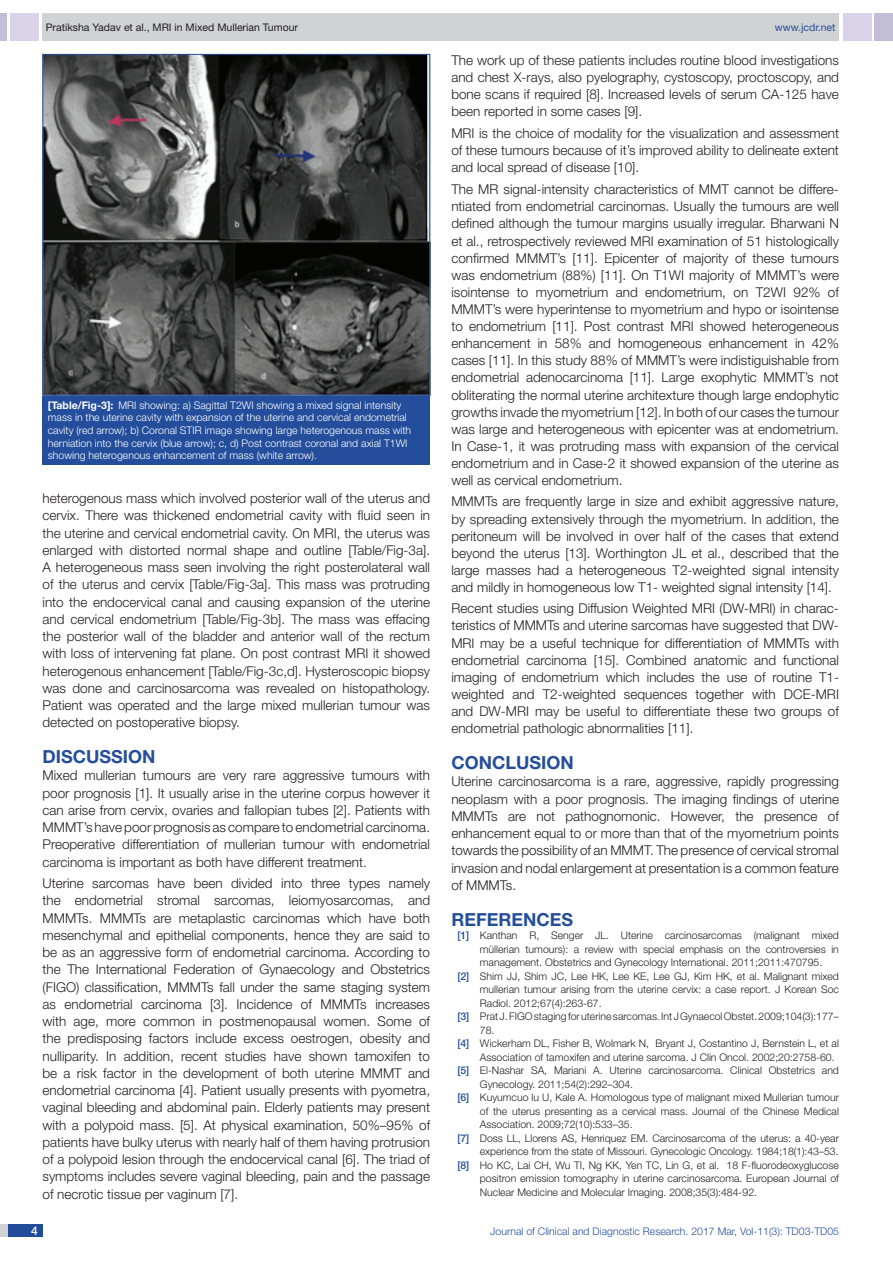
<style>
.page{position:relative;width:893px;height:1263px;background:#fff}
.page>*{position:absolute;margin:0;border:0;box-sizing:border-box;transform-origin:0 0}
.Heading{font:700 18px "Helvetica Neue";color:#244e9b}
.Body_text{font:300 13.5px/17.2px "Helvetica Neue";color:#231f20;text-align:justify}
.t1{font:500 12px "Helvetica Neue";color:#fff}
.t2{font:300 10.5px "Helvetica Neue";color:#231f20}
.TABLE_FIG{font:300 10.5px/12.6px "Helvetica Neue";color:#fff}
.t3{font:300 10.5px "Helvetica Neue";color:#244e9b}
.t4{font:10.5px "Helvetica Neue";color:#231f20}
.t5{font:10.5px "Helvetica Neue";color:#244e9b}
.s1{font-weight:700}
.s2{font-weight:500;color:#244e9b}
</style>
<div class="page">
<div style="left:0;top:13px;width:7px;height:28px;background:#c2bed7"></div>
<div style="left:10px;top:13px;width:29px;height:28px;background:#d9d2e8"></div>
<div style="left:43px;top:13px;width:796px;height:28px;background:#d1d2d4"></div>
<div style="left:875px;top:13px;width:18px;height:28px;background:#c2bed7"></div>
<div style="left:843px;top:13px;width:29px;height:28px;background:#d9d2e8"></div>
<div style="left:0;top:1224px;width:43px;height:13px;background:#d1d2d4"></div>
<div style="left:8px;top:1224px;width:35px;height:13px;background:#214c99"></div>
<div style="left:43px;top:395px;width:387px;height:69px;background:#244e9b"></div>
<img style="left:45px;top:56px;width:383px;height:337px">
<div style="left:43px;top:54px;width:387px;height:341px;border:1px solid #244e9b"></div>
<p class="t4" style="left:46px;top:21px;width:254px">Pratiksha Yadav et al., MRI in Mixed Mullerian Tumour</p>
<p class="t5" style="left:775px;top:21px;width:62px">www.jcdr.net</p>
<p class="TABLE_FIG" style="left:48px;top:398px;width:365px"><span class="s1">[TABLE/FIG-3]:</span> MRI showing: a) Sagittal T2WI showing a mixed signal intensity mass in the uterine cavity with expansion of the uterine and cervical endometrial cavity (red arrow); b) Coronal STIR image showing large heterogenous mass with herniation into the cervix (blue arrow); c, d) Post contrast coronal and axial T1WI showing heterogenous enhancement of mass (white arrow).</p>
<p class="Body_text" style="left:43px;top:489px;width:389px">heterogenous mass which involved posterior wall of the uterus and cervix. There was thickened endometrial cavity with fluid seen in the uterine and cervical endometrial cavity. On MRI, the uterus was enlarged with distorted normal shape and outline [Table/Fig-3a].<br>A heterogeneous mass seen involving the right posterolateral wall of the uterus and cervix [Table/Fig-3a]. This mass was protruding into the endocervical canal and causing expansion of the uterine and cervical endometrium [Table/Fig-3b]. The mass was effacing the posterior wall of the bladder and anterior wall of the rectum with loss of intervening fat plane. On post contrast MRI it showed heterogenous enhancement [Table/Fig-3c,d]. Hysteroscopic biopsy was done and carcinosarcoma was revealed on histopathology.<br>Patient was operated and the large mixed mullerian tumour was detected on postoperative biopsy.</p>
<p class="Heading" style="left:43px;top:746px;width:112px">DISCUSSION</p>
<p class="Body_text" style="left:43px;top:767px;width:389px">Mixed mullerian tumours are very rare aggressive tumours with poor prognosis [1]. It usually arise in the uterine corpus however it can arise from cervix, ovaries and fallopian tubes [2]. Patients with MMMT’s have poor prognosis as compare to endometrial carcinoma.<br>Preoperative differentiation of mullerian tumour with endometrial carcinoma is important as both have different treatment.</p>
<p class="Body_text" style="left:43px;top:874px;width:389px">Uterine sarcomas have been divided into three types namely the endometrial stromal sarcomas, leiomyosarcomas, and MMMTs. MMMTs are metaplastic carcinomas which have both mesenchymal and epithelial components, hence they are said to be as an aggressive form of endometrial carcinoma. According to the The International Federation of Gynaecology and Obstetrics (FIGO) classification, MMMTs fall under the same staging system as endometrial carcinoma [3]. Incidence of MMMTs increases with age, more common in postmenopausal women. Some of the predisposing factors include excess oestrogen, obesity and nulliparity. In addition, recent studies have shown tamoxifen to be a risk factor in the development of both uterine MMMT and endometrial carcinoma [4]. Patient usually presents with pyometra, vaginal bleeding and abdominal pain. Elderly patients may present with a polypoid mass. [5]. At physical examination, 50%–95% of patients have bulky uterus with nearly half of them having protrusion of a polypoid lesion through the endocervical canal [6]. The triad of symptoms includes severe vaginal bleeding, pain and the passage of necrotic tissue per vaginum [7].</p>
<p class="Body_text" style="left:451px;top:51px;width:389px">The work up of these patients includes routine blood investigations and chest X-rays, also pyelography, cystoscopy, proctoscopy, and bone scans if required [8]. Increased levels of serum CA-125 have been reported in some cases [9].</p>
<p class="Body_text" style="left:451px;top:124px;width:389px">MRI is the choice of modality for the visualization and assessment of these tumours because of it’s improved ability to delineate extent and local spread of disease [10].</p>
<p class="Body_text" style="left:451px;top:180px;width:389px;text-align:left">The MR signal-intensity characteristics of MMT cannot be differe&shy;ntiated from endometrial carcinomas. Usually the tumours are well defined although the tumour margins usually irregular. Bharwani N et al., retrospectively reviewed MRI examination of 51 histologically confirmed MMMT’s [11]. Epicenter of majority of these tumours was endometrium (88%) [11]. On T1WI majority of MMMT’s were isointense to myometrium and endometrium, on T2WI 92% of MMMT’s were hyperintense to myometrium and hypo or isointense to endometrium [11]. Post contrast MRI showed heterogeneous enhancement in 58% and homogeneous enhancement in 42% cases [11]. In this study 88% of MMMT’s were indistiguishable from endometrial adenocarcinoma [11]. Large exophytic MMMT’s not obliterating the normal uterine architexture though large endophytic growths invade the myometrium [12]. In both of our cases the tumour was large and heterogeneous with epicenter was at endometrium.<br>In Case-1, it was protruding mass with expansion of the cervical endometrium and in Case-2 it showed expansion of the uterine as well as cervical endometrium.</p>
<p class="Body_text" style="left:451px;top:493px;width:389px">MMMTs are frequently large in size and exhibit aggressive nature, by spreading extensively through the myometrium. In addition, the peritoneum will be involved in over half of the cases that extend beyond the uterus [13]. Worthington JL et al., described that the large masses had a heterogeneous T2-weighted signal intensity and mildly in homogeneous low T1- weighted signal intensity [14].</p>
<p class="Body_text" style="left:451px;top:600px;width:389px;text-align:left">Recent studies using Diffusion Weighted MRI (DW-MRI) in charac&shy;teristics of MMMTs and uterine sarcomas have suggested that DW-MRI may be a useful technique for differentiation of MMMTs with endometrial carcinoma [15]. Combined anatomic and functional imaging of endometrium which includes the use of routine T1- weighted and T2-weighted sequences together with DCE-MRI and DW-MRI may be useful to differentiate these two groups of endometrial pathologic abnormalities [11].</p>
<p class="Heading" style="left:451px;top:751px;width:124px">CONCLUSION</p>
<p class="Body_text" style="left:451px;top:773px;width:389px">Uterine carcinosarcoma is a rare, aggressive, rapidly progressing neoplasm with a poor prognosis. The imaging findings of uterine MMMTs are not pathognomonic. However, the presence of enhancement equal to or more than that of the myometrium points towards the possibility of an MMMT. The presence of cervical stromal invasion and nodal enlargement at presentation is a common feature of MMMTs.</p>
<p class="Heading" style="left:451px;top:908px;width:123px">REFERENCES</p>
<p class="t2" style="left:457px;top:929px;width:383px"><span class="s2">[1]</span> Kanthan R, Senger JL. Uterine carcinosarcomas (malignant mixed</p>
<p class="t2" style="left:480px;top:942px;width:361px">müllerian tumours): a review with special emphasis on the controversies in</p>
<p class="t2" style="left:480px;top:956px;width:344px">management. Obstetrics and Gynecology International. 2011;2011:470795.</p>
<p class="t2" style="left:457px;top:969px;width:383px"><span class="s2">[2]</span> Shim JJ, Shim JC, Lee HK, Lee KE, Lee GJ, Kim HK, et al. Malignant mixed</p>
<p class="t2" style="left:480px;top:983px;width:361px">mullerian tumour arising from the uterine cervix: a case report. J Korean Soc</p>
<p class="t2" style="left:480px;top:996px;width:123px">Radiol. 2012;67(4):263-67.</p>
<p class="t2" style="left:457px;top:1010px;width:383px"><span class="s2">[3]</span> Prat J. FIGO staging for uterine sarcomas. Int J Gynaecol Obstet. 2009;104(3):177–</p>
<p class="t2" style="left:480px;top:1023px;width:16px">78.</p>
<p class="t2" style="left:457px;top:1037px;width:383px"><span class="s2">[4]</span> Wickerham DL, Fisher B, Wolmark N, Bryant J, Costantino J, Bernstein L, et al</p>
<p class="t2" style="left:480px;top:1050px;width:356px">Association of tamoxifen and uterine sarcoma. J Clin Oncol. 2002;20:2758-60.</p>
<p class="t2" style="left:457px;top:1064px;width:383px"><span class="s2">[5]</span> El-Nashar SA, Mariani A. Uterine carcinosarcoma. Clinical Obstetrics and</p>
<p class="t2" style="left:480px;top:1077px;width:155px">Gynecology. 2011;54(2):292–304.</p>
<p class="t2" style="left:457px;top:1091px;width:383px"><span class="s2">[6]</span> Kuyumcuo lu U, Kale A. Homologous type of malignant mixed Mullerian tumour</p>
<p class="t2" style="left:480px;top:1104px;width:361px">of the uterus presenting as a cervical mass. Journal of the Chinese Medical</p>
<p class="t2" style="left:480px;top:1118px;width:154px">Association. 2009;72(10):533–35.</p>
<p class="t2" style="left:457px;top:1131px;width:383px"><span class="s2">[7]</span> Doss LL, Llorens AS, Henriquez EM. Carcinosarcoma of the uterus: a 40-year</p>
<p class="t2" style="left:480px;top:1145px;width:360px">experience from the state of Missouri. Gynecologic Oncology. 1984;18(1):43–53.</p>
<p class="t2" style="left:457px;top:1158px;width:383px"><span class="s2">[8]</span> Ho KC, Lai CH, Wu TI, Ng KK, Yen TC, Lin G, et al. 18 F-fluorodeoxyglucose</p>
<p class="t2" style="left:480px;top:1172px;width:361px">positron emission tomography in uterine carcinosarcoma. European Journal of</p>
<p class="t2" style="left:480px;top:1185px;width:279px">Nuclear Medicine and Molecular Imaging. 2008;35(3):484-92.</p>
<p class="t1" style="left:31px;top:1223px;width:8px">4</p>
<p class="t3" style="left:490px;top:1225px;width:350px">Journal of Clinical and Diagnostic Research. 2017 Mar, Vol-11(3): TD03-TD05</p>
</div>
